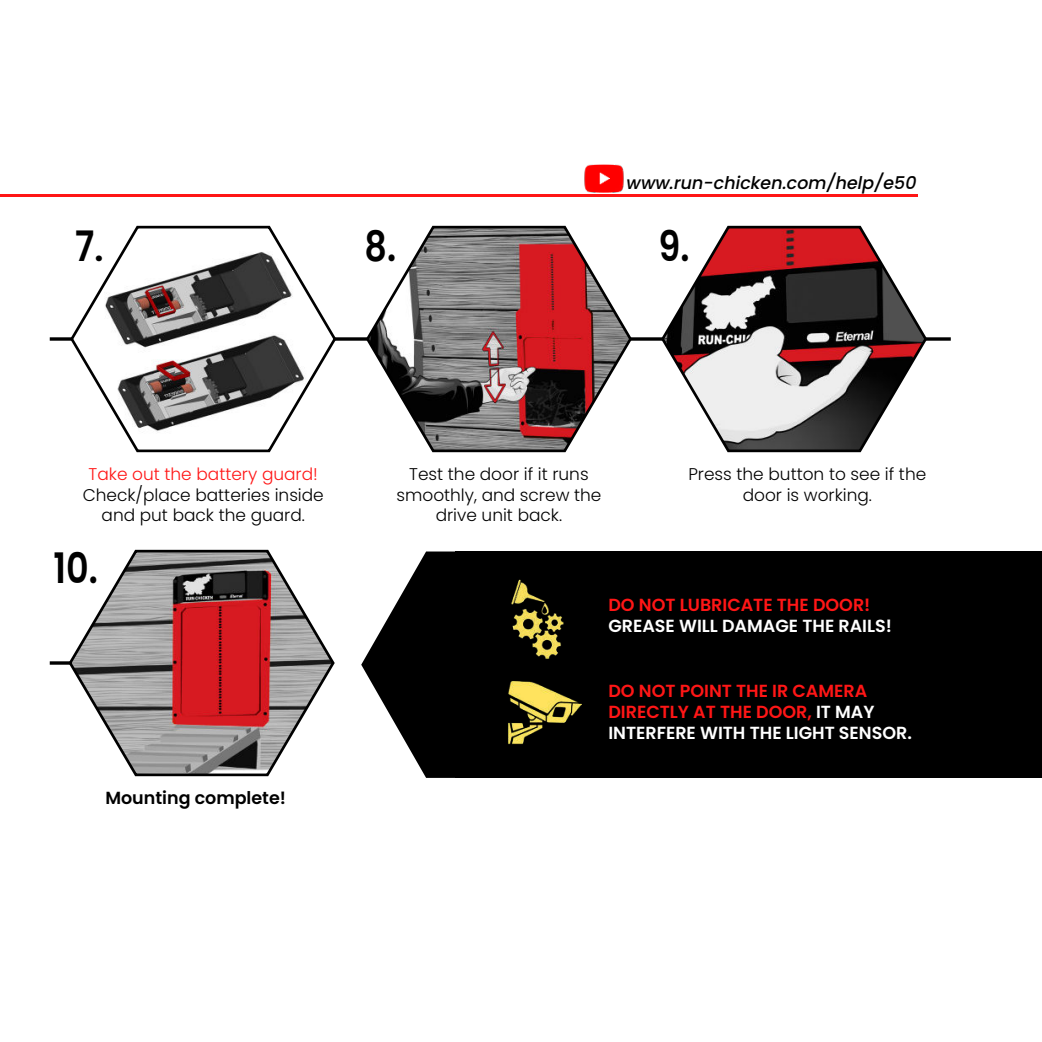
<style>
.page{position:relative;width:1042px;height:1042px;background:#fff}
.page>*{position:absolute;margin:0;border:0;box-sizing:border-box;transform-origin:0 0}
.t1{font:600 42px "Poppins";color:#000;scale:.83 1}
.t2{font:600 17.5px/21px "Poppins";color:#ff1616}
.t3{font:italic 500 17.5px "Poppins";color:#000}
.t4{font:600 17.5px "Poppins";color:#fff}
.t5{font:600 17.5px "Poppins";color:#000}
.t6{font:300 16.97px/20.3px "Poppins";color:#000;text-align:center}
.t7{font:300 16.97px "Poppins";color:#ff1616}
.s1{font-size:35px}
.s2{color:#fff}
</style>
<div class="page">
<svg style="left:50px;top:661px;width:17px;height:4px"></svg>
<svg style="left:361px;top:551px;width:260px;height:227px;fill:#000"></svg>
<div style="left:456px;top:552px;width:586px;height:226px;background:#000"></div>
<img style="left:584px;top:164px;width:40px;height:29px">
<svg style="left:67px;top:549px;width:268px;height:228px"></svg>
<hr style="left:0;top:194px;width:918px;height:3px;background:#ff1616">
<svg style="left:50px;top:337px;width:901px;height:4px"></svg>
<svg style="left:364px;top:225px;width:269px;height:228px"></svg>
<svg style="left:659px;top:225px;width:270px;height:228px"></svg>
<img style="left:511px;top:579px;width:53px;height:80px">
<img style="left:508px;top:681px;width:74px;height:64px">
<svg style="left:69px;top:225px;width:269px;height:228px"></svg>
<p class="t3" style="left:625px;top:172px;width:295px">www.run-chicken.com/help/e50</p>
<h1 class="t1" style="left:75px;top:221px;width:36px">7<span class="s1">.</span></h1>
<h1 class="t1" style="left:365px;top:221px;width:40px">8.</h1>
<h1 class="t1" style="left:658px;top:221px;width:39px">9.</h1>
<p class="t7" style="left:89px;top:464px;width:231px">Take out the battery guard!</p>
<p class="t6" style="left:83px;top:485px;width:243px">Check/place batteries inside and put back the guard.</p>
<h1 class="t1" style="left:53px;top:543px;width:55px">10.</h1>
<p class="t5" style="left:105px;top:787px;width:182px">Mounting complete!</p>
<p class="t6" style="left:396px;top:464px;width:206px">Test the door if it runs smoothly, and screw the drive unit back.</p>
<p class="t6" style="left:688px;top:464px;width:239px;line-height:21px">Press the button to see if the door is working.</p>
<p class="t2" style="left:608px;top:594px;width:263px">DO NOT LUBRICATE THE DOOR!</p>
<p class="t4" style="left:608px;top:615px;width:285px">GREASE WILL DAMAGE THE RAILS!</p>
<p class="t2" style="left:608px;top:681px;width:305px">DO NOT POINT THE IR CAMERA<br>DIRECTLY AT THE DOOR, <span class="s2">IT MAY<br>INTERFERE WITH THE LIGHT SENSOR.</span></p>
</div>
